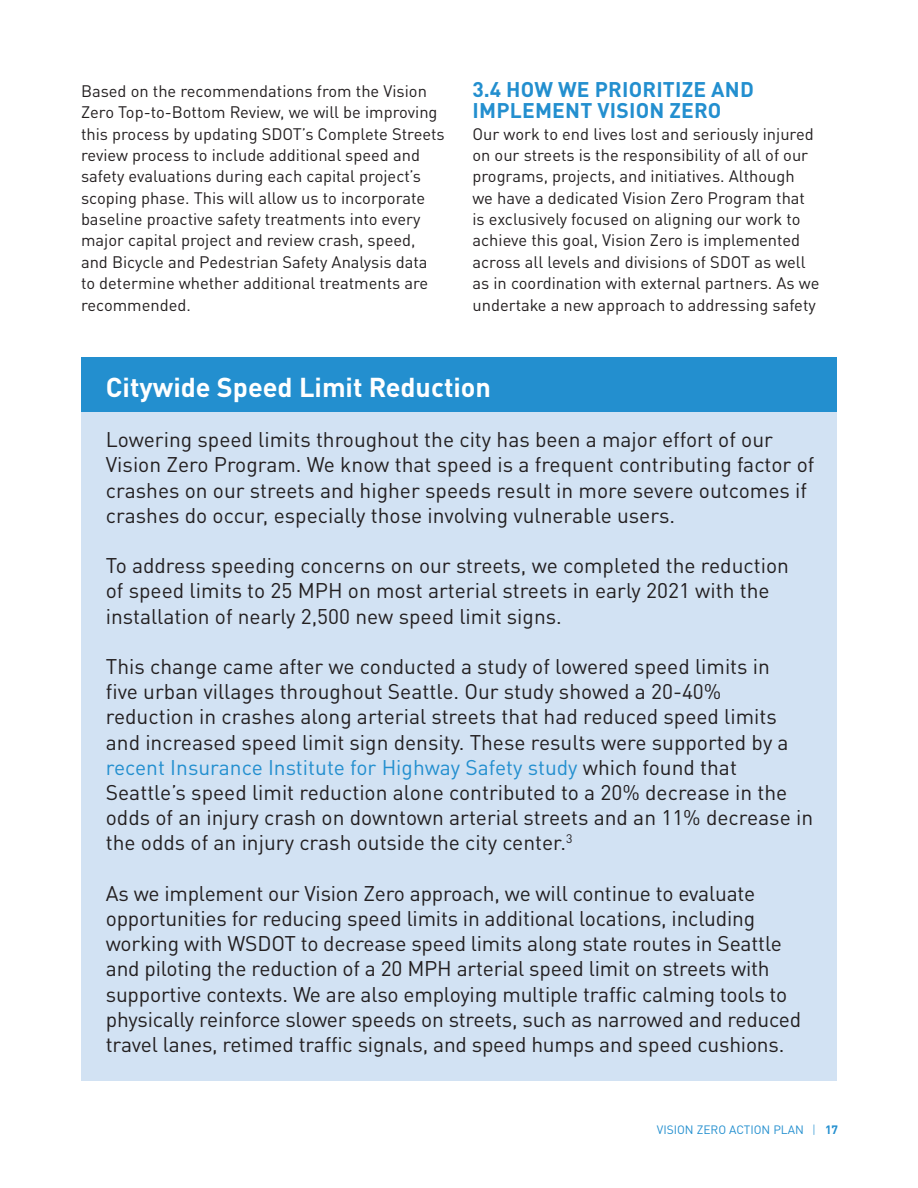
<style>
.page{position:relative;width:918px;height:1188px;background:#fff}
.page>*{position:absolute;margin:0;border:0;box-sizing:border-box;transform-origin:0 0}
.SB{font:700 27px "DIN Pro";color:#fff}
.SB-2{font:21px/25.2px "DIN Pro";color:#231f20}
.S1{font:700 21px/21.3px "DIN Pro";letter-spacing:.01em;color:#238fcf}
.T{font:16.5px/21.3px "DIN Pro";color:#231f20}
.t1{font:12px "DIN Pro";color:#238fcf}
.s1{color:#238fcf}
.s2{font-weight:300}
.s3{font-weight:700}
</style>
<div class="page">
<div style="left:81px;top:357px;width:756px;height:118px;background:#238fcf"></div>
<div style="left:81px;top:413px;width:756px;height:668px;background:#d2e2f3"></div>
<p class="T" style="left:81px;top:79px;width:365px">Based on the recommendations from the Vision Zero Top-to-Bottom Review, we will be improving this process by updating SDOT’s Complete Streets review process to include additional speed and safety evaluations during each capital project’s scoping phase. This will allow us to incorporate baseline proactive safety treatments into every major capital project and review crash, speed, and Bicycle and Pedestrian Safety Analysis data to determine whether additional treatments are recommended.</p>
<h2 class="S1" style="left:472px;top:76px;width:283px">3.4 HOW WE PRIORITIZE AND<br>IMPLEMENT VISION ZERO</h2>
<p class="T" style="left:472px;top:121px;width:348px">Our work to end lives lost and seriously injured on our streets is the responsibility of all of our programs, projects, and initiatives. Although<br>we have a dedicated Vision Zero Program that is exclusively focused on aligning our work to achieve this goal, Vision Zero is implemented across all levels and divisions of SDOT as well as in coordination with external partners. As we undertake a new approach to addressing safety</p>
<p class="SB" style="left:106px;top:364px;width:387px">Citywide Speed Limit Reduction</p>
<p class="SB-2" style="left:106px;top:425px;width:710px">Lowering speed limits throughout the city has been a major effort of our Vision Zero Program. We know that speed is a frequent contributing factor of crashes on our streets and higher speeds result in more severe outcomes if crashes do occur, especially those involving vulnerable users.</p>
<p class="SB-2" style="left:106px;top:551px;width:685px">To address speeding concerns on our streets, we completed the reduction of speed limits to 25 MPH on most arterial streets in early 2021 with the installation of nearly 2,500 new speed limit signs.</p>
<p class="SB-2" style="left:106px;top:652px;width:709px">This change came after we conducted a study of lowered speed limits in<br>five urban villages throughout Seattle. Our study showed a 20-40% reduction in crashes along arterial streets that had reduced speed limits and increased speed limit sign density. These results were supported by a <span class="s1">recent Insurance Institute for Highway Safety study</span> which found that Seattle’s speed limit reduction alone contributed to a 20% decrease in the odds of an injury crash on downtown arterial streets and an 11% decrease in the odds of an injury crash outside the city center.<sup>3</sup></p>
<p class="SB-2" style="left:106px;top:878px;width:697px">As we implement our Vision Zero approach, we will continue to evaluate opportunities for reducing speed limits in additional locations, including working with WSDOT to decrease speed limits along state routes in Seattle and piloting the reduction of a 20 MPH arterial speed limit on streets with supportive contexts. We are also employing multiple traffic calming tools to physically reinforce slower speeds on streets, such as narrowed and reduced travel lanes, retimed traffic signals, and speed humps and speed cushions.</p>
<p class="t1" style="left:657px;top:1120px;width:183px">VISION ZERO ACTION PLAN <span class="s2">|</span> <span class="s3">17</span></p>
</div>
